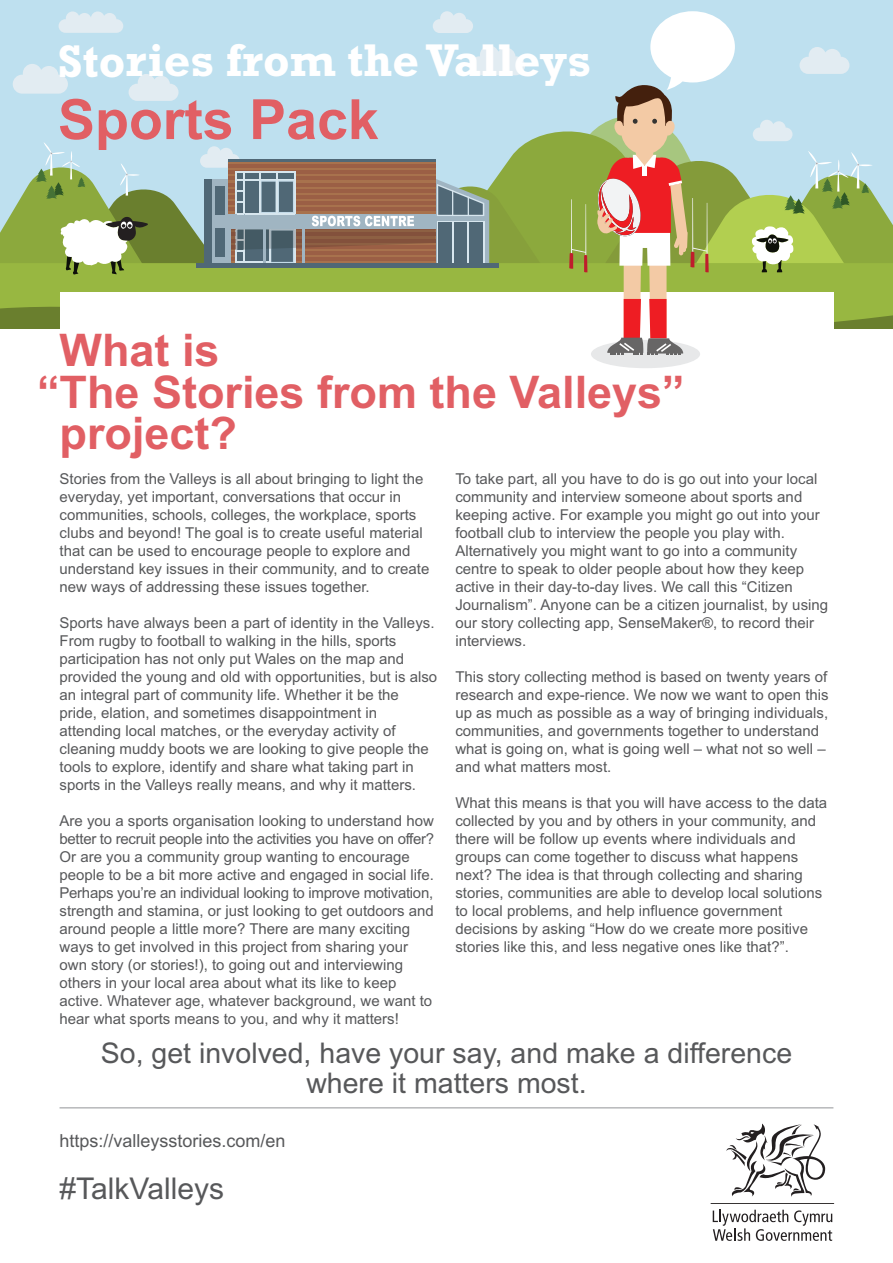
<style>
.page{position:relative;width:893px;height:1263px;background:#fff}
.page>*{position:absolute;margin:0;border:0;box-sizing:border-box;transform-origin:0 0}
.t1{font:700 55.5px "Arial";color:#e15f64}
.t2{font:700 46.5px "Rockwell";color:#fff}
.t3{font:700 45px "Arial";color:#e15f64}
.t4{font:30px "Arial";color:#57585a}
.t5{font:28.5px/29.7px "Arial";color:#57585a;text-align:center}
.t6{font:18px "Arial";color:#57585a}
.t7{font:15px/18px "Arial";color:#57585a}
</style>
<div class="page">
<div style="left:0;top:0;width:893px;height:285px;background:#bee0ef"></div>
<svg style="left:470px;top:46px;width:55px;height:29px"></svg>
<svg style="left:13px;top:64px;width:55px;height:30px"></svg>
<svg style="left:433px;top:11px;width:40px;height:22px"></svg>
<svg style="left:129px;top:74px;width:50px;height:27px"></svg>
<svg style="left:59px;top:11px;width:64px;height:22px"></svg>
<svg style="left:528px;top:128px;width:69px;height:135px;background:#8fac48"></svg>
<svg style="left:0;top:263px;width:597px;height:65px;background:#97b446"></svg>
<svg style="left:569px;top:199px;width:18px;height:73px"></svg>
<svg style="left:0;top:142px;width:545px;height:133px"></svg>
<div style="left:60px;top:293px;width:773px;height:79px;background:#fff"></div>
<svg style="left:726px;top:1123px;width:99px;height:73px"></svg>
<svg style="left:713px;top:1210px;width:119px;height:31px"></svg>
<hr style="left:710px;top:1203px;width:124px;height:1px;background:#231f20">
<hr style="left:60px;top:1107px;width:773px;height:1px;background:#939598">
<div style="left:591px;top:340px;width:109px;height:28px;background:#e7e8e9;border-radius:50%"></div>
<svg style="left:597px;top:11px;width:296px;height:344px"></svg>
<h2 class="t2" style="left:58px;top:33px;width:535px">Stories from theValleys</h2>
<h1 class="t1" style="left:58px;top:87px;width:322px">Sports Pack</h1>
<h3 class="t3" style="left:60px;top:324px;width:161px">What is</h3>
<h3 class="t3" style="left:37px;top:366px;width:649px">“The Stories from the Valleys”</h3>
<h3 class="t3" style="left:60px;top:407px;width:179px">project?</h3>
<p class="t7" style="left:60px;top:469px;width:371px">Stories from the Valleys is all about bringing to light the everyday, yet important, conversations that occur in communities, schools, colleges, the workplace, sports clubs and beyond! The goal is to create useful material that can be used to encourage people to explore and understand key issues in their community, and to create new ways of addressing these issues together.</p>
<p class="t7" style="left:60px;top:613px;width:379px">Sports have always been a part of identity in the Valleys.<br>From rugby to football to walking in the hills, sports participation has not only put Wales on the map and provided the young and old with opportunities, but is also an integral part of community life. Whether it be the pride, elation, and sometimes disappointment in attending local matches, or the everyday activity of cleaning muddy boots we are looking to give people the tools to explore, identify and share what taking part in sports in the Valleys really means, and why it matters.</p>
<p class="t7" style="left:59px;top:811px;width:376px">Are you a sports organisation looking to understand how better to recruit people into the activities you have on offer?<br>Or are you a community group wanting to encourage people to be a bit more active and engaged in social life.<br>Perhaps you’re an individual looking to improve motivation, strength and stamina, or just looking to get outdoors and around people a little more? There are many exciting ways to get involved in this project from sharing your own story (or stories!), to going out and interviewing others in your local area about what its like to keep active. Whatever age, whatever background, we want to hear what sports means to you, and why it matters!</p>
<p class="t7" style="left:455px;top:469px;width:374px">To take part, all you have to do is go out into your local community and interview someone about sports and keeping active. For example you might go out into your football club to interview the people you play with.<br>Alternatively you might want to go into a community centre to speak to older people about how they keep active in their day-to-day lives. We call this “Citizen Journalism”. Anyone can be a citizen journalist, by using our story collecting app, SenseMaker®, to record their interviews.</p>
<p class="t7" style="left:455px;top:667px;width:375px">This story collecting method is based on twenty years of research and expe-rience. We now we want to open this up as much as possible as a way of bringing individuals, communities, and governments together to understand what is going on, what is going well – what not so well – and what matters most.</p>
<p class="t7" style="left:455px;top:793px;width:373px">What this means is that you will have access to the data collected by you and by others in your community, and there will be follow up events where individuals and groups can come together to discuss what happens next? The idea is that through collecting and sharing stories, communities are able to develop local solutions to local problems, and help influence government decisions by asking “How do we create more positive stories like this, and less negative ones like that?”.</p>
<h3 class="t5" style="left:101px;top:1038px;width:693px">So, get involved, have your say, and make a difference where it matters most.</h3>
<p class="t6" style="left:60px;top:1131px;width:228px">https://valleysstories.com/en</p>
<h3 class="t4" style="left:60px;top:1171px;width:166px">#TalkValleys</h3>
</div>
